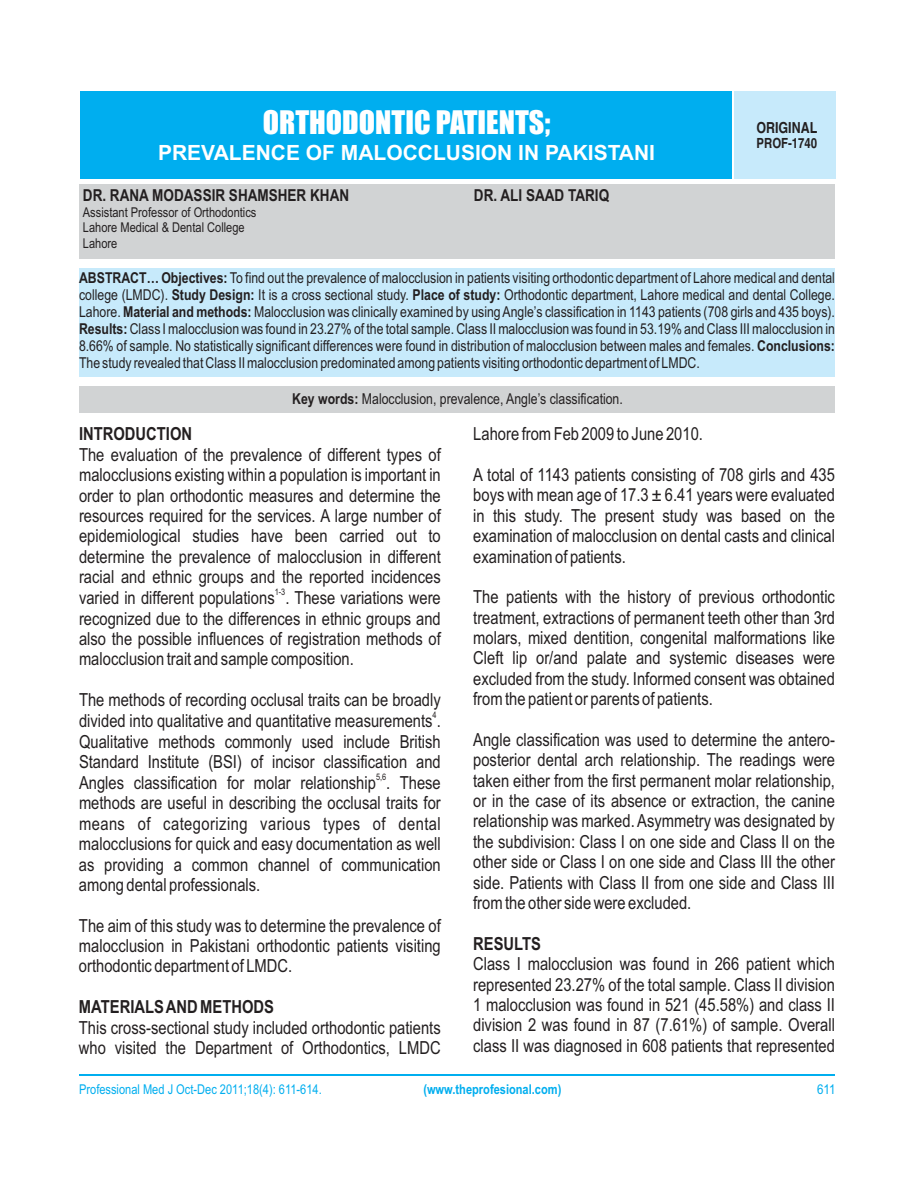
<style>
.page{position:relative;width:918px;height:1188px;background:#fff}
.page>*{position:absolute;margin:0;border:0;box-sizing:border-box;transform-origin:0 0}
.t1{font:30px "Impact";color:#fff}
.t2{font:700 21px "Arial";color:#fff}
.t3{font:18px/20.4px "Arial Narrow";color:#231f20}
.t4{font:18px "Arial Narrow";letter-spacing:.025em;color:#231f20}
.t5{font:700 18px "Arial Narrow";color:#231f20}
.t6{font:700 16.5px "Arial Narrow";color:#231f20}
.t7{font:15.15px "Switzerland";color:#231f20;scale:.82 1}
.t8{font:15px/17.1px "Arial Narrow";color:#231f20;text-align:justify}
.t9{font:13.95px "Switzerland";color:#231f20;scale:.81 1}
.t10{font:13.5px/15.3px "Arial Narrow";color:#231f20}
.t11{font:13.5px "Arial Narrow";color:#00aeef}
.t12{font:700 13.5px "Arial Narrow";color:#00aeef}
.t13{font:13.5px "Arial Narrow";color:#00aeef;scale:1.04 1}
.t14{font:9px "Arial Narrow";color:#231f20}
.s1{font-weight:700}
</style>
<div class="page">
<div style="left:79px;top:185px;width:756px;height:74px;background:#d1d3d4"></div>
<div style="left:79px;top:386px;width:756px;height:27px;background:#d1d3d4"></div>
<div style="left:80px;top:91px;width:755px;height:88px;background:#c7eafb"></div>
<div style="left:79px;top:269px;width:756px;height:108px;background:#c7eafb"></div>
<div style="left:80px;top:91px;width:652px;height:88px;background:#00aeef"></div>
<hr style="left:79px;top:1074px;width:756px;height:2px;background:#00aeef">
<hr style="left:732px;top:91px;width:2px;height:88px;background:#fff">
<h1 class="t1" style="left:263px;top:111px;width:289px">ORTHODONTIC PATIENTS;</h1>
<p class="t2" style="left:158px;top:144px;width:498px">PREVALENCE OF MALOCCLUSION IN PAKISTANI</p>
<p class="t6" style="left:83px;top:189px;width:268px">DR. RANA MODASSIR SHAMSHER KHAN</p>
<p class="t6" style="left:474px;top:189px;width:137px">DR. ALI SAAD TARIQ</p>
<p class="t10" style="left:83px;top:206px;width:175px">Assistant Professor of Orthodontics<br>Lahore Medical &amp; Dental College<br>Lahore</p>
<p class="t7" style="left:756px;top:119px;width:76px">ORIGINAL</p>
<p class="t9" style="left:757px;top:134px;width:76px">PROF-1740</p>
<p class="t8" style="left:79px;top:270px;width:758px"><span class="s1">ABSTRACT… Objectives:</span> To find out the prevalence of malocclusion in patients visiting orthodontic department of Lahore medical and dental college (LMDC). <span class="s1">Study Design:</span> It is a cross sectional study. <span class="s1">Place of study:</span> Orthodontic department, Lahore medical and dental College.<br>Lahore. <span class="s1">Material and methods:</span> Malocclusion was clinically examined by using Angle’s classification in 1143 patients (708 girls and 435 boys).<br><span class="s1">Results:</span>Class I malocclusion was found in 23.27% of the total sample. Class II malocclusion was found in 53.19% and Class III malocclusion in 8.66% of sample. No statistically significant differences were found in distribution of malocclusion between males and females. <span class="s1">Conclusions:<br></span>The study revealed that Class II malocclusion predominated among patients visiting orthodontic department of LMDC.</p>
<p class="t8" style="left:292px;top:391px;width:332px"><span class="s1">Key words:</span> Malocclusion, prevalence, Angle’s classification.</p>
<p class="t5" style="left:79px;top:427px;width:115px">INTRODUCTION</p>
<p class="t3" style="left:473px;top:425px;width:231px">Lahore from Feb 2009 to June 2010.</p>
<p class="t3" style="left:79px;top:446px;width:363px">The evaluation of the prevalence of different types of malocclusions existing within a population is important in</p>
<p class="t3" style="left:473px;top:466px;width:363px">A total of 1143 patients consisting of 708 girls and 435</p>
<p class="t3" style="left:79px;top:487px;width:363px">order to plan orthodontic measures and determine the</p>
<p class="t3" style="left:473px;top:487px;width:363px">boys with mean age of 17.3 ± 6.41 years were evaluated</p>
<p class="t3" style="left:79px;top:507px;width:363px">resources required for the services. A large number of</p>
<p class="t3" style="left:473px;top:507px;width:363px">in this study. The present study was based on the</p>
<p class="t3" style="left:79px;top:527px;width:363px">epidemiological studies have been carried out to</p>
<p class="t3" style="left:473px;top:527px;width:363px">examination of malocclusion on dental casts and clinical</p>
<p class="t3" style="left:79px;top:548px;width:363px">determine the prevalence of malocclusion in different</p>
<p class="t3" style="left:473px;top:548px;width:154px">examination of patients.</p>
<p class="t3" style="left:79px;top:568px;width:363px">racial and ethnic groups and the reported incidences</p>
<p class="t14" style="left:275px;top:589px;width:12px">1-3</p>
<p class="t3" style="left:79px;top:589px;width:363px">varied in different populations . These variations were</p>
<p class="t3" style="left:473px;top:588px;width:363px">The patients with the history of previous orthodontic</p>
<p class="t3" style="left:79px;top:610px;width:363px">recognized due to the differences in ethnic groups and</p>
<p class="t3" style="left:473px;top:609px;width:363px">treatment, extractions of permanent teeth other than 3rd</p>
<p class="t3" style="left:79px;top:630px;width:363px">also the possible influences of registration methods of</p>
<p class="t3" style="left:473px;top:629px;width:363px">molars, mixed dentition, congenital malformations like</p>
<p class="t3" style="left:79px;top:650px;width:276px">malocclusion trait and sample composition.</p>
<p class="t3" style="left:473px;top:650px;width:363px">Cleft lip or/and palate and systemic diseases were excluded from the study. Informed consent was obtained</p>
<p class="t3" style="left:79px;top:691px;width:363px">The methods of recording occlusal traits can be broadly</p>
<p class="t3" style="left:473px;top:690px;width:241px">from the patient or parents of patients.</p>
<p class="t14" style="left:433px;top:712px;width:6px">4</p>
<p class="t3" style="left:79px;top:712px;width:363px">divided into qualitative and quantitative measurements .<br>Qualitative methods commonly used include British</p>
<p class="t3" style="left:473px;top:731px;width:363px">Angle classification was used to determine the antero-</p>
<p class="t3" style="left:79px;top:753px;width:363px">Standard Institute (BSI) of incisor classification and</p>
<p class="t3" style="left:473px;top:751px;width:363px">posterior dental arch relationship. The readings were</p>
<p class="t14" style="left:376px;top:773px;width:12px">5,6</p>
<p class="t3" style="left:79px;top:774px;width:140px">Angles classification</p>
<p class="t3" style="left:473px;top:772px;width:363px">taken either from the first permanent molar relationship,</p>
<p class="t3" style="left:79px;top:774px;width:363px;text-align:right">for molar relationship . These<br>methods are useful in describing the occlusal traits for</p>
<p class="t3" style="left:473px;top:792px;width:363px">or in the case of its absence or extraction, the canine</p>
<p class="t4" style="left:79px;top:817px;width:363px">means of categorizing various types of dental</p>
<p class="t3" style="left:473px;top:813px;width:363px">relationship was marked. Asymmetry was designated by</p>
<p class="t3" style="left:79px;top:835px;width:363px">malocclusions for quick and easy documentation as well</p>
<p class="t3" style="left:473px;top:833px;width:363px">the subdivision: Class I on one side and Class II on the</p>
<p class="t3" style="left:79px;top:856px;width:363px">as providing a common channel of communication</p>
<p class="t3" style="left:473px;top:853px;width:363px">other side or Class I on one side and Class III the other</p>
<p class="t3" style="left:79px;top:876px;width:183px">among dental professionals.</p>
<p class="t3" style="left:473px;top:874px;width:363px">side. Patients with Class II from one side and Class III from the other side were excluded.</p>
<p class="t3" style="left:79px;top:917px;width:363px">The aim of this study was to determine the prevalence of malocclusion in Pakistani orthodontic patients visiting</p>
<p class="t5" style="left:473px;top:937px;width:69px">RESULTS</p>
<p class="t3" style="left:79px;top:958px;width:215px">orthodontic department of LMDC.</p>
<p class="t3" style="left:473px;top:955px;width:363px">Class I malocclusion was found in 266 patient which represented 23.27% of the total sample. Class II division</p>
<p class="t5" style="left:79px;top:1000px;width:197px">MATERIALS AND METHODS</p>
<p class="t3" style="left:473px;top:996px;width:363px">1 malocclusion was found in 521 (45.58%) and class II</p>
<p class="t3" style="left:79px;top:1019px;width:363px">This cross-sectional study included orthodontic patients</p>
<p class="t3" style="left:473px;top:1017px;width:363px">division 2 was found in 87 (7.61%) of sample. Overall</p>
<p class="t3" style="left:79px;top:1039px;width:79px">who visited</p>
<p class="t3" style="left:473px;top:1037px;width:363px">class II was diagnosed in 608 patients that represented</p>
<p class="t3" style="left:166px;top:1039px;width:277px">the Department of Orthodontics, LMDC</p>
<p class="t11" style="left:79px;top:1084px;width:244px">Professional Med J Oct-Dec 2011;18(4): 611-614.</p>
<p class="t12" style="left:423px;top:1084px;width:140px">(www.theprofesional.com)</p>
<p class="t13" style="left:817px;top:1084px;width:19px">611</p>
</div>
